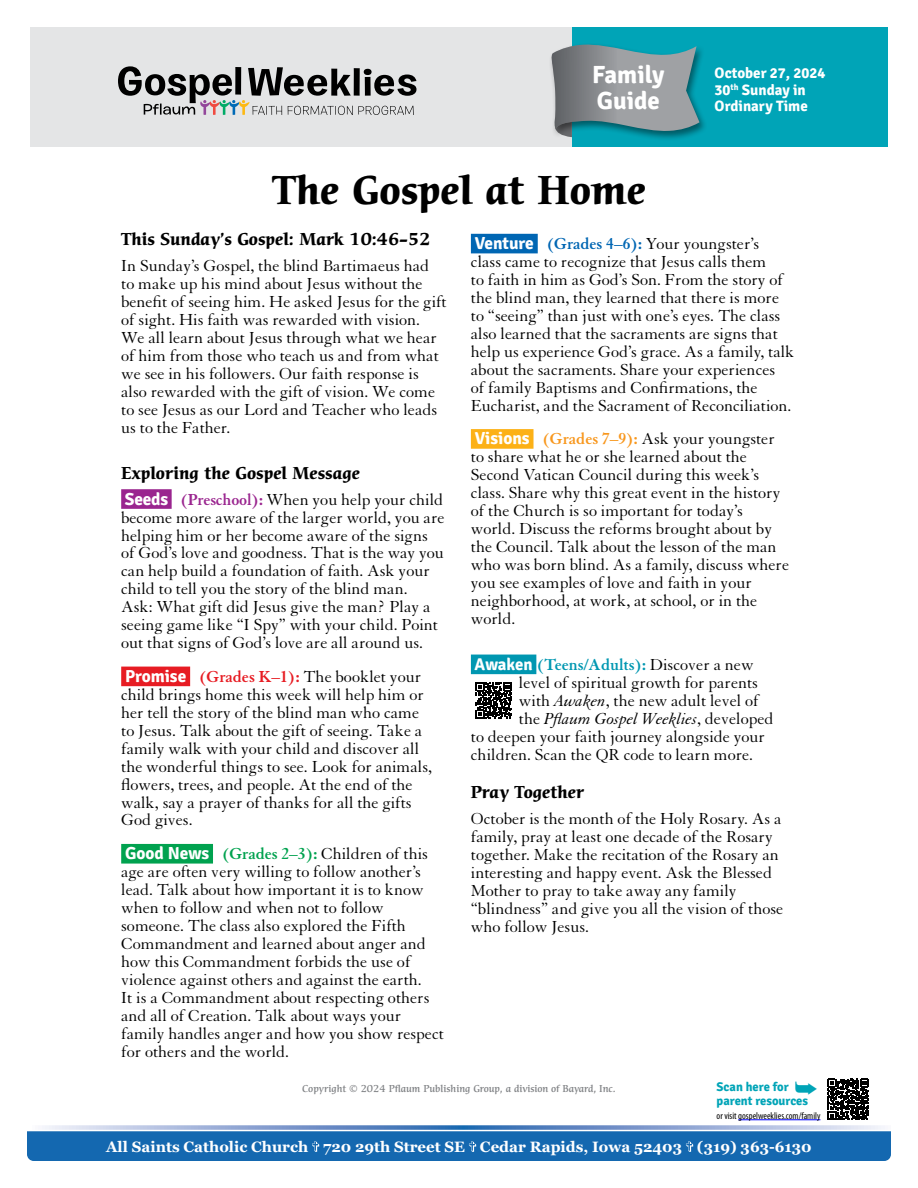
<style>
.page{position:relative;width:918px;height:1188px;background:#fff}
.page>*{position:absolute;margin:0;border:0;box-sizing:border-box;transform-origin:0 0}
.t1{font:700 39.3px "Cerigo Std";color:#000}
.t2{font:700 24.9px/26.2px "Signika";color:#fff}
.t3{font:17.4px/18px "Granjon LT Std";color:#000}
.t4{font:700 17.4px "Granjon LT Std";color:#0097b1}
.t5{font:italic 17.4px "Granjon LT Std";color:#000}
.t6{font:700 16.8px "Cerigo Std";color:#000}
.t7{font:700 15px "Georgia";color:#fff}
.t8{font:700 15px/16.8px "Signika";color:#fff}
.t9{font:700 12.6px/14px "Signika";color:#00a4b7}
.t10{font:500 9.75px "Cerigo Std";color:#808285}
.t11{font:condensed 9.75px "Myriad Pro";color:#000}
.s1{font-family:"Signika";font-weight:700;color:#fff}
.s2{font-weight:700;color:#9a258f}
.s3{font-weight:700;color:#e71c23}
.s4{font-weight:700;color:#00a24f}
.s5{font-weight:700;color:#0066b3}
.s6{font-weight:700;color:#f8971d}
.s7{font-family:"Signika";font-size:16.8px;color:#fff}
.s8{font-weight:400;color:#000}
.s9{font-style:italic}
.s10{font-style:normal}
</style>
<div class="page">
<svg style="left:42px;top:1125px;width:843px;height:5px;background:#95aed6"></svg>
<div style="left:27px;top:1131px;width:864px;height:30px;background:#1468b0"></div>
<div style="left:537px;top:27px;width:351px;height:120px;background:#00a4b7"></div>
<div style="left:30px;top:27px;width:542px;height:120px;background:#e4e5e6"></div>
<div style="left:548px;top:43px;width:160px;height:98px;background:#000;opacity:.45"></div>
<svg style="left:550px;top:44px;width:150px;height:93px;background:#769399"></svg>
<svg style="left:118px;top:66px;width:298px;height:49px"></svg>
<div style="left:121px;top:489px;width:51px;height:20px;background:#9a258f"></div>
<div style="left:121px;top:667px;width:69px;height:19px;background:#e71c23"></div>
<div style="left:121px;top:844px;width:92px;height:20px;background:#00a24f"></div>
<div style="left:471px;top:234px;width:67px;height:19px;background:#0066b3"></div>
<div style="left:471px;top:429px;width:63px;height:20px;background:#fcb116"></div>
<div style="left:471px;top:655px;width:65px;height:19px;background:#0097b1"></div>
<hr style="left:738px;top:1120px;width:82px;height:1px;background:#00f">
<svg style="left:827px;top:1079px;width:42px;height:41px"></svg>
<svg style="left:476px;top:683px;width:36px;height:35px"></svg>
<h2 class="t2" style="left:592px;top:62px;width:74px">Family<br>Guide</h2>
<h1 class="t1" style="left:272px;top:167px;width:375px">The Gospel at Home</h1>
<p class="t8" style="left:715px;top:64px;width:112px">October 27, 2024<br>30<sup>th</sup> Sunday in<br>Ordinary Time</p>
<p class="t6" style="left:121px;top:230px;width:311px">This Sunday’s Gospel: Mark 10:46–52</p>
<p class="t3" style="left:121px;top:257px;width:327px">In Sunday’s Gospel, the blind Bartimaeus had<br>to make up his mind about Jesus without the benefit of seeing him. He asked Jesus for the gift of sight. His faith was rewarded with vision.<br>We all learn about Jesus through what we hear of him from those who teach us and from what we see in his followers. Our faith response is also rewarded with the gift of vision. We come to see Jesus as our Lord and Teacher who leads us to the Father.</p>
<p class="t6" style="left:121px;top:463px;width:240px">Exploring the Gospel Message</p>
<p class="t3" style="left:121px;top:491px;width:325px"><span class="s1">Seeds</span> <span class="s2">(Preschool):</span> When you help your child become more aware of the larger world, you are helping him or her become aware of the signs of God’s love and goodness. That is the way you can help build a foundation of faith. Ask your child to tell you the story of the blind man.<br>Ask: What gift did Jesus give the man? Play a seeing game like “I Spy” with your child. Point out that signs of God’s love are all around us.</p>
<p class="t3" style="left:121px;top:668px;width:312px"><span class="s1">Promise</span> <span class="s3">(Grades K–1):</span> The booklet your child brings home this week will help him or her tell the story of the blind man who came to Jesus. Talk about the gift of seeing. Take a family walk with your child and discover all the wonderful things to see. Look for animals, flowers, trees, and people. At the end of the walk, say a prayer of thanks for all the gifts God gives.</p>
<p class="t3" style="left:121px;top:845px;width:324px"><span class="s1">Good News</span> <span class="s4">(Grades 2–3):</span> Children of this age are often very willing to follow another’s lead. Talk about how important it is to know when to follow and when not to follow someone. The class also explored the Fifth Commandment and learned about anger and how this Commandment forbids the use of violence against others and against the earth.<br>It is a Commandment about respecting others and all of Creation. Talk about ways your family handles anger and how you show respect for others and the world.</p>
<p class="t3" style="left:471px;top:235px;width:325px"><span class="s1">Venture</span> <span class="s5">(Grades 4–6):</span> Your youngster’s<br>class came to recognize that Jesus calls them<br>to faith in him as God’s Son. From the story of the blind man, they learned that there is more to “seeing” than just with one’s eyes. The class also learned that the sacraments are signs that help us experience God’s grace. As a family, talk about the sacraments. Share your experiences<br>of family Baptisms and Confirmations, the Eucharist, and the Sacrament of Reconciliation.</p>
<p class="t3" style="left:471px;top:431px;width:320px"><span class="s1">Visions</span> <span class="s6">(Grades 7–9):</span> Ask your youngster<br>to share what he or she learned about the Second Vatican Council during this week’s class. Share why this great event in the history of the Church is so important for today’s world. Discuss the reforms brought about by the Council. Talk about the lesson of the man who was born blind. As a family, discuss where you see examples of love and faith in your neighborhood, at work, at school, or in the world.</p>
<p class="t4" style="left:475px;top:655px;width:280px"><span class="s7">Awaken</span> (Teens/Adults): <span class="s8">Discover a new</span></p>
<p class="t3" style="left:519px;top:674px;width:241px">level of spiritual growth for parents</p>
<p class="t3" style="left:519px;top:692px;width:241px">with <span class="s9">Awaken</span>, the new adult level of</p>
<p class="t5" style="left:519px;top:709px;width:256px"><span class="s10">the</span> Pflaum Gospel Weeklies<span class="s10">, developed</span></p>
<p class="t3" style="left:471px;top:728px;width:296px">to deepen your faith journey alongside your</p>
<p class="t3" style="left:471px;top:746px;width:284px">children. Scan the QR code to learn more.</p>
<p class="t6" style="left:471px;top:782px;width:114px">Pray Together</p>
<p class="t3" style="left:471px;top:810px;width:314px">October is the month of the Holy Rosary. As a family, pray at least one decade of the Rosary together. Make the recitation of the Rosary an interesting and happy event. Ask the Blessed Mother to pray to take away any family “blindness” and give you all the vision of those who follow Jesus.</p>
<p class="t10" style="left:302px;top:1083px;width:315px">Copyright © 2024 Pflaum Publishing Group, a division of Bayard, Inc.</p>
<p class="t9" style="left:717px;top:1080px;width:93px">Scan here for parent resources</p>
<p class="t11" style="left:717px;top:1110px;width:105px">or visit gospelweeklies.com/family</p>
<p class="t7" style="left:106px;top:1137px;width:707px">All Saints Catholic Church 720 29th Street SE Cedar Rapids, Iowa 52403 (319) 363-6130</p>
</div>
